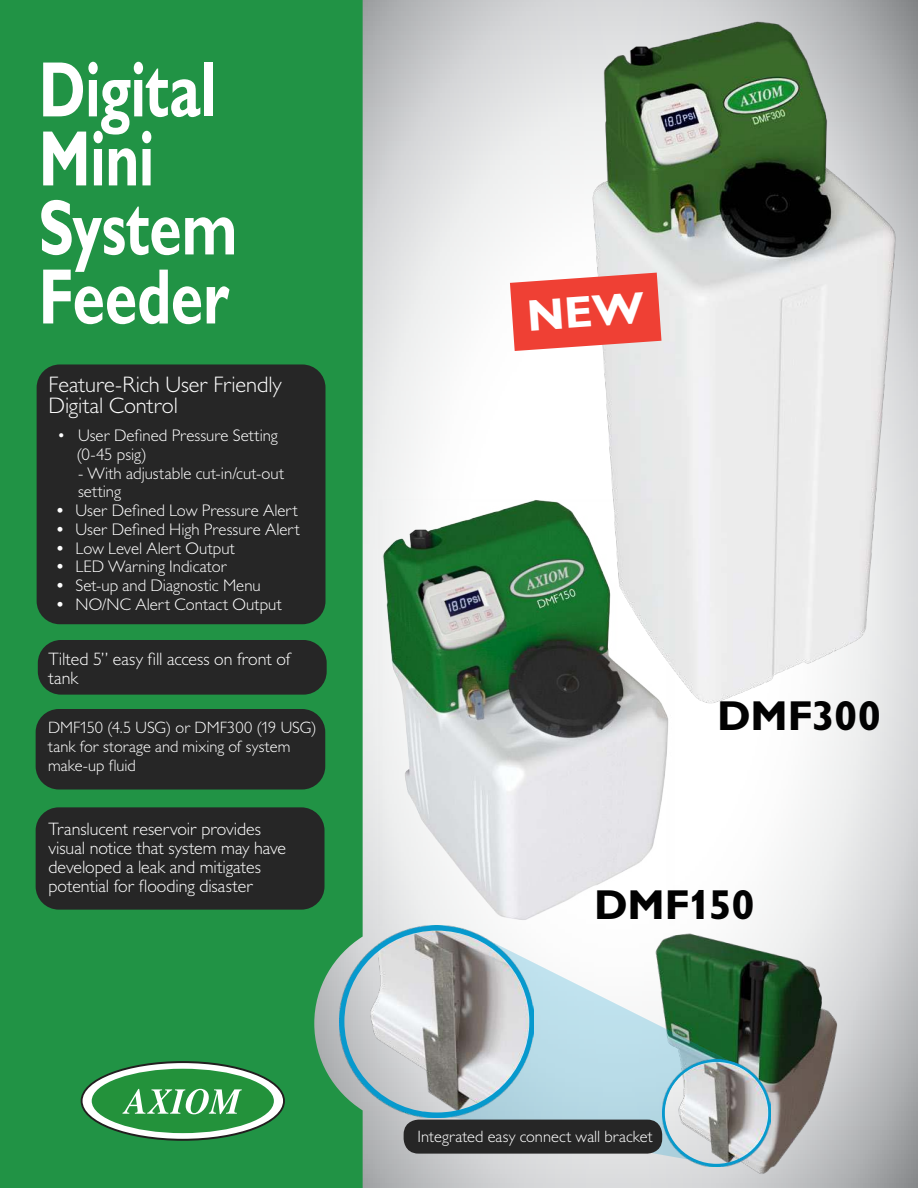
<style>
.page{position:relative;width:918px;height:1188px;background:#fff}
.page>*{position:absolute;margin:0;border:0;box-sizing:border-box;transform-origin:0 0}
.t1{font:700 79.05px/69px "Gill Sans";letter-spacing:-.01em;color:#fff;scale:.74 1}
.t2{font:700 42px "Gill Sans";letter-spacing:-.01em;color:#020202}
.t3{font:300 22.5px/21px "Gill Sans";letter-spacing:-.005em;color:#fff}
.t4{font:300 18px/18.8px "Gill Sans";letter-spacing:-.005em;color:#fff}
.t5{font:300 16.8px/18.8px "Gill Sans";color:#fff}
.t6{font:300 16.5px/18.8px "Gill Sans";color:#fff}
.s1{font-weight:700}
</style>
<div class="page">
<img style="left:363px;top:0;width:555px;height:1188px">
<div style="left:0;top:0;width:363px;height:1188px;background:#219345"></div>
<svg style="left:81px;top:1061px;width:204px;height:80px"></svg>
<img style="left:585px;top:21px;width:311px;height:692px">
<img style="left:378px;top:499px;width:297px;height:427px">
<div style="left:37px;top:364px;width:289px;height:260px;background:#262626;border-radius:23px"></div>
<div style="left:38px;top:640px;width:289px;height:55px;background:#262626;border-radius:23px"></div>
<div style="left:36px;top:709px;width:289px;height:80px;background:#262626;border-radius:23px"></div>
<div style="left:36px;top:807px;width:289px;height:103px;background:#262626;border-radius:23px"></div>
<img style="left:654px;top:931px;width:189px;height:246px">
<img style="left:662px;top:1059px;width:108px;height:107px">
<img style="left:340px;top:926px;width:194px;height:192px">
<svg style="left:423px;top:940px;width:310px;height:223px;background:#a5bdbc"></svg>
<div style="left:404px;top:1120px;width:258px;height:34px;background:#262626;border-radius:15px"></div>
<svg style="left:510px;top:273px;width:152px;height:78px;background:#ef5b51"></svg>
<h1 class="t1" style="left:39px;top:64px;width:270px">Digital<br>Mini<br>System<br>Feeder</h1>
<h3 class="t3" style="left:49px;top:376px;width:235px">Feature-Rich User Friendly<br>Digital Control</h3>
<p class="t5" style="left:76px;top:428px;width:203px;text-indent:-19px">• User Defined Pressure Setting (0-45 psig)</p>
<p class="t5" style="left:78px;top:465px;width:208px">- With adjustable cut-in/cut-out setting</p>
<p class="t5" style="left:57px;top:503px;width:242px"><span class="s1">•</span> User Defined Low Pressure Alert</p>
<p class="t5" style="left:57px;top:522px;width:244px"><span class="s1">•</span> User Defined High Pressure Alert</p>
<p class="t5" style="left:57px;top:540px;width:180px"><span class="s1">•</span> Low Level Alert Output</p>
<p class="t5" style="left:57px;top:559px;width:172px"><span class="s1">•</span> LED Warning Indicator</p>
<p class="t5" style="left:57px;top:578px;width:205px"><span class="s1">•</span> Set-up and Diagnostic Menu</p>
<p class="t5" style="left:57px;top:597px;width:226px"><span class="s1">•</span> NO/NC Alert Contact Output</p>
<p class="t4" style="left:49px;top:651px;width:244px">Tilted 5” easy fill access on front of tank</p>
<p class="t6" style="left:48px;top:720px;width:270px">DMF150 (4.5 USG) or DMF300 (19 USG) tank for storage and mixing of system make-up fluid</p>
<p class="t4" style="left:49px;top:822px;width:239px">Translucent reservoir provides visual notice that system may have developed a leak and mitigates potential for flooding disaster</p>
<h2 class="t2" style="left:717px;top:701px;width:166px">DMF300</h2>
<h2 class="t2" style="left:594px;top:890px;width:162px">DMF150</h2>
<p class="t6" style="left:418px;top:1128px;width:237px">Integrated easy connect wall bracket</p>
</div>
